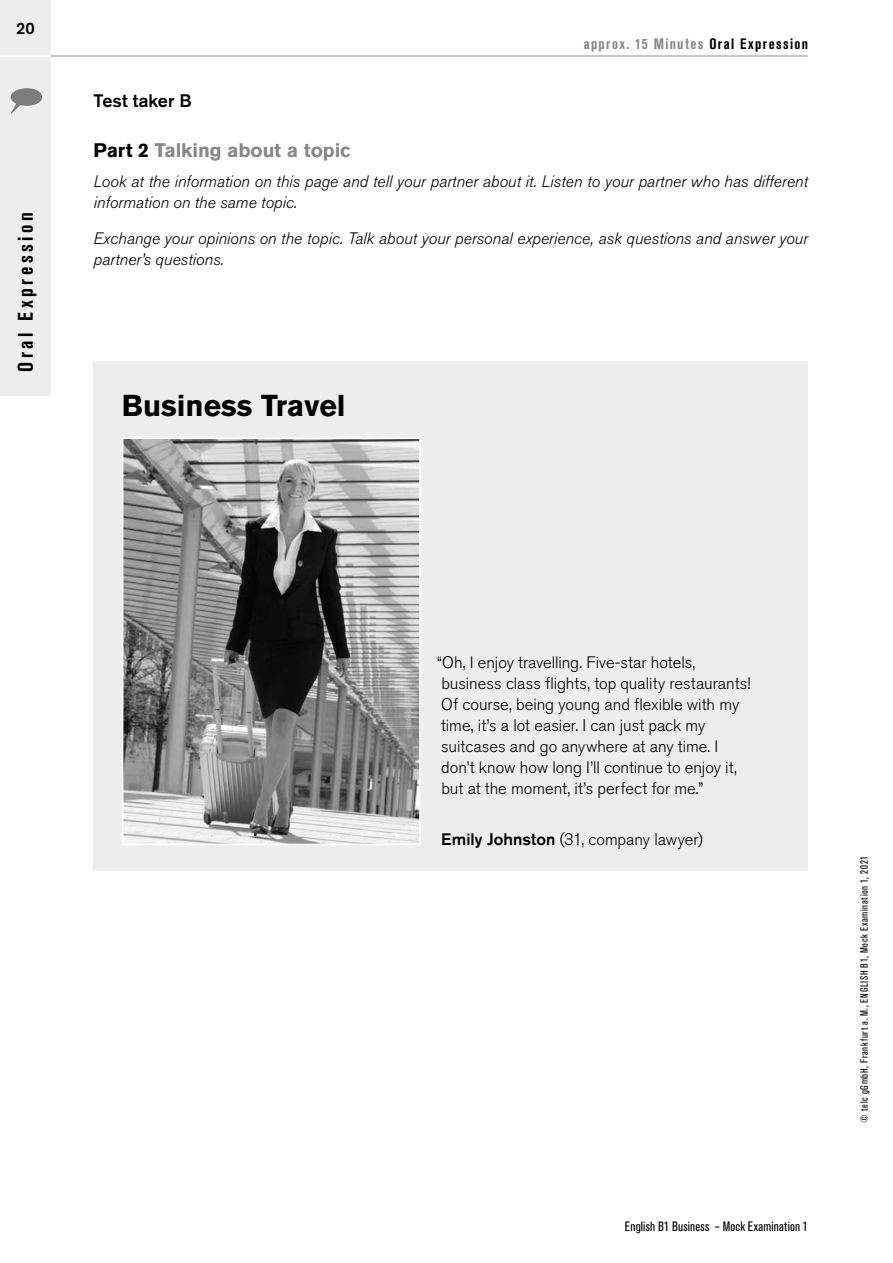
<style>
.page{position:relative;width:893px;height:1263px;background:#fff}
.page>*{position:absolute;margin:0;border:0;box-sizing:border-box;transform-origin:0 0}
.t1{font:700 30px "Akzidenz Grotesk Pro";color:#000}
.t2{font:700 condensed 21px "Akzidenz Grotesk Pro";letter-spacing:.165em;color:#000}
.t3{font:700 19.5px "Akzidenz Grotesk Pro";letter-spacing:-.005em;color:#878787}
.t4{font:500 18px "Akzidenz Grotesk Pro";color:#000}
.t5{font:300 16.5px/21px "Akzidenz Grotesk Pro";color:#000}
.t6{font:italic 300 16.5px/21px "Akzidenz Grotesk Pro";color:#000}
.t7{font:500 16.5px "Akzidenz Grotesk Pro";color:#000}
.t8{font:700 condensed 15px "Akzidenz Grotesk Pro";letter-spacing:.09em;color:#878787}
.t9{font:condensed 13.5px "Akzidenz Grotesk Pro";letter-spacing:.015em;color:#000}
.t10{font:condensed 10.5px "Akzidenz Grotesk Pro";letter-spacing:.065em;color:#000}
.s1{color:#000}
.s2{font-weight:500}
</style>
<div class="page">
<div style="left:0;top:0;width:51px;height:395px;background:#ededed"></div>
<hr style="left:0;top:55px;width:51px;height:2px;background:#fff">
<svg style="left:10px;top:88px;width:32px;height:26px"></svg>
<hr style="left:51px;top:55px;width:757px;height:2px;background:#b3b2b2">
<div style="left:94px;top:361px;width:714px;height:510px;background:#ededed"></div>
<img style="left:125px;top:440px;width:293px;height:402px">
<div style="left:122px;top:437px;width:299px;height:408px;border:2px solid #fff"></div>
<p class="t7" style="left:16px;top:18px;width:20px">20</p>
<p class="t2" style="left:12px;top:372px;width:161px;rotate:-90deg">Oral Expression</p>
<p class="t8" style="left:584px;top:34px;width:226px">approx. 15 Minutes <span class="s1">Oral Expression</span></p>
<p class="t4" style="left:94px;top:89px;width:100px">Test taker B</p>
<p class="t3" style="left:94px;top:137px;width:259px"><span class="s1">Part 2</span> Talking about a topic</p>
<p class="t6" style="left:94px;top:171px;width:716px">Look at the information on this page and tell your partner about it. Listen to your partner who has different information on the same topic.</p>
<p class="t6" style="left:94px;top:228px;width:716px">Exchange your opinions on the topic. Talk about your personal experience, ask questions and answer your partner’s questions.</p>
<h1 class="t1" style="left:122px;top:386px;width:225px">Business Travel</h1>
<p class="t5" style="left:437px;top:652px;width:315px">“Oh, I enjoy travelling. Five-star hotels, business class flights, top quality restaurants!<br>Of course, being young and flexible with my time, it’s a lot easier. I can just pack my suitcases and go anywhere at any time. I don’t know how long I’ll continue to enjoy it, but at the moment, it’s perfect for me.”</p>
<p class="t5" style="left:441px;top:829px;width:263px"><span class="s2">Emily Johnston</span> (31, company lawyer)</p>
<p class="t9" style="left:625px;top:1217px;width:184px">English B1 Business – Mock Examination 1</p>
<p class="t10" style="left:857px;top:1122px;width:268px;rotate:-90deg">© telc gGmbH, Frankfurt a. M., ENGLISH B1, Mock Examination 1, 2021</p>
</div>
